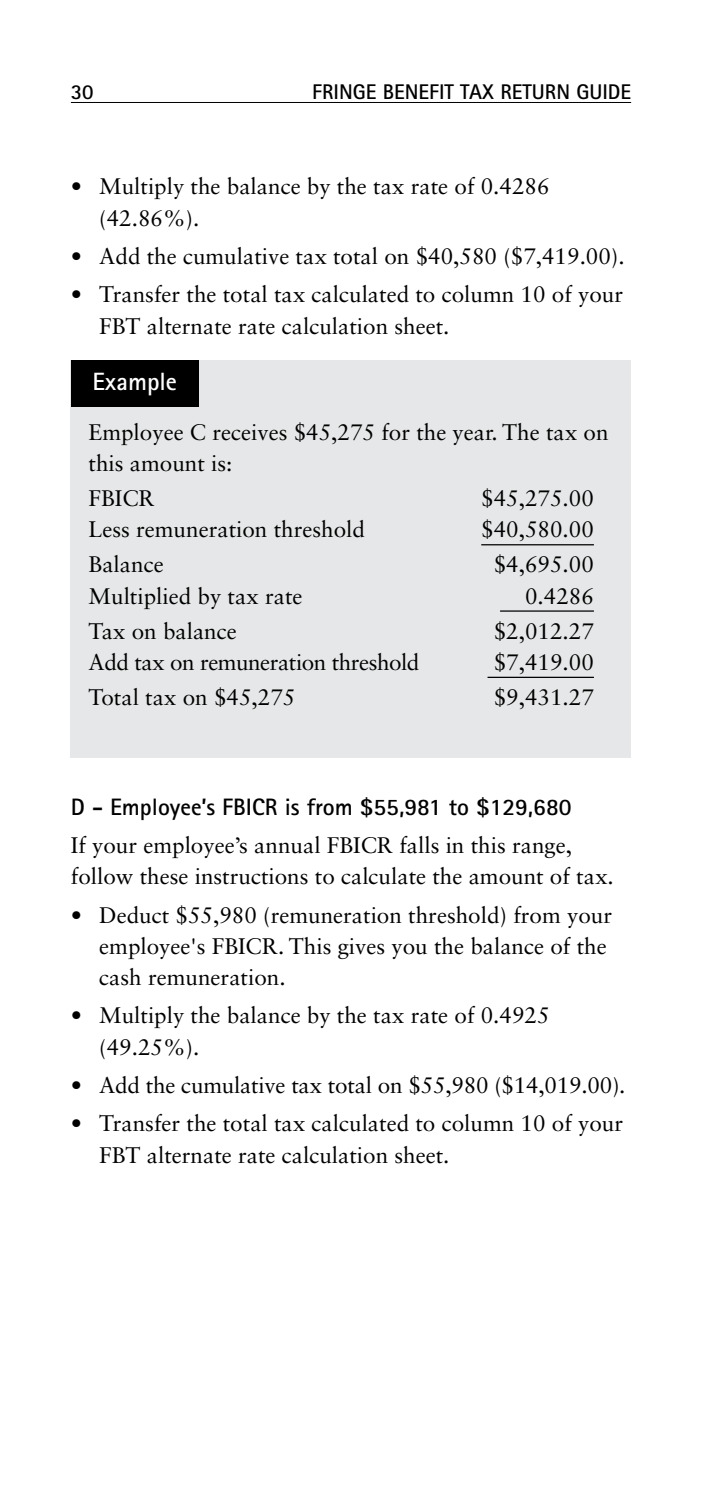
<style>
.page{position:relative;width:702px;height:1489px;background:#fff}
.page>*{position:absolute;margin:0;border:0;box-sizing:border-box;transform-origin:0 0}
.t1{font:700 25px "Rotis Sans Serif Std";color:#fff}
.t2{font:700 23.75px "Rotis Sans Serif Std";color:#000}
.t3{font:22.5px/31.2px "Sabon LT Std";color:#000}
.t4{font:22.5px "Sabon LT Std";letter-spacing:-.02em;color:#000}
.t5{font:700 21.25px "Rotis Sans Serif Std";color:#000}
</style>
<div class="page">
<hr style="left:71px;top:102px;width:560px;height:1px;background:#000">
<div style="left:71px;top:360px;width:560px;height:397px;background:#e6e7e8"></div>
<hr style="left:481px;top:544px;width:113px;height:1px;background:#000">
<hr style="left:500px;top:610px;width:94px;height:1px;background:#000">
<hr style="left:487px;top:676px;width:107px;height:2px;background:#000">
<div style="left:71px;top:360px;width:127px;height:46px;background:#000"></div>
<p class="t5" style="left:71px;top:78px;width:24px">30</p>
<p class="t5" style="left:312px;top:78px;width:320px">FRINGE BENEFIT TAX RETURN GUIDE</p>
<p class="t3" style="left:99px;top:171px;width:452px;text-indent:-28px">• Multiply the balance by the tax rate of 0.4286 (42.86%).</p>
<p class="t3" style="left:71px;top:240px;width:555px">• Add the cumulative tax total on $40,580 ($7,419.00).</p>
<p class="t3" style="left:99px;top:279px;width:525px;text-indent:-28px">• Transfer the total tax calculated to column 10 of your<br>FBT alternate rate calculation sheet.</p>
<p class="t1" style="left:92px;top:366px;width:86px">Example</p>
<p class="t3" style="left:89px;top:416px;width:521px">Employee C receives $45,275 for the year. The tax on this amount is:</p>
<p class="t3" style="left:89px;top:482px;width:68px">FBICR</p>
<p class="t3" style="left:481px;top:482px;width:114px">$45,275.00</p>
<p class="t3" style="left:89px;top:513px;width:278px">Less remuneration threshold</p>
<p class="t3" style="left:481px;top:513px;width:114px">$40,580.00</p>
<p class="t3" style="left:89px;top:548px;width:76px">Balance</p>
<p class="t3" style="left:493px;top:548px;width:102px">$4,695.00</p>
<p class="t3" style="left:89px;top:580px;width:215px">Multiplied by tax rate</p>
<p class="t3" style="left:525px;top:580px;width:70px">0.4286</p>
<p class="t3" style="left:89px;top:615px;width:150px">Tax on balance</p>
<p class="t3" style="left:493px;top:615px;width:102px">$2,012.27</p>
<p class="t4" style="left:89px;top:648px;width:332px">Add tax on remuneration threshold</p>
<p class="t3" style="left:493px;top:646px;width:102px">$7,419.00</p>
<p class="t3" style="left:89px;top:681px;width:208px">Total tax on $45,275</p>
<p class="t3" style="left:493px;top:681px;width:102px">$9,431.27</p>
<p class="t2" style="left:71px;top:791px;width:502px">D - Employee’s FBICR is from $55,981 to $129,680</p>
<p class="t3" style="left:71px;top:829px;width:544px">If your employee’s annual FBICR falls in this range, follow these instructions to calculate the amount of tax.</p>
<p class="t3" style="left:99px;top:898px;width:514px;text-indent:-28px">• Deduct $55,980 (remuneration threshold) from your employee's FBICR. This gives you the balance of the cash remuneration.</p>
<p class="t3" style="left:99px;top:999px;width:452px;text-indent:-28px">• Multiply the balance by the tax rate of 0.4925 (49.25%).</p>
<p class="t3" style="left:71px;top:1069px;width:556px">• Add the cumulative tax total on $55,980 ($14,019.00).</p>
<p class="t3" style="left:99px;top:1107px;width:525px;text-indent:-28px">• Transfer the total tax calculated to column 10 of your<br>FBT alternate rate calculation sheet.</p>
</div>
